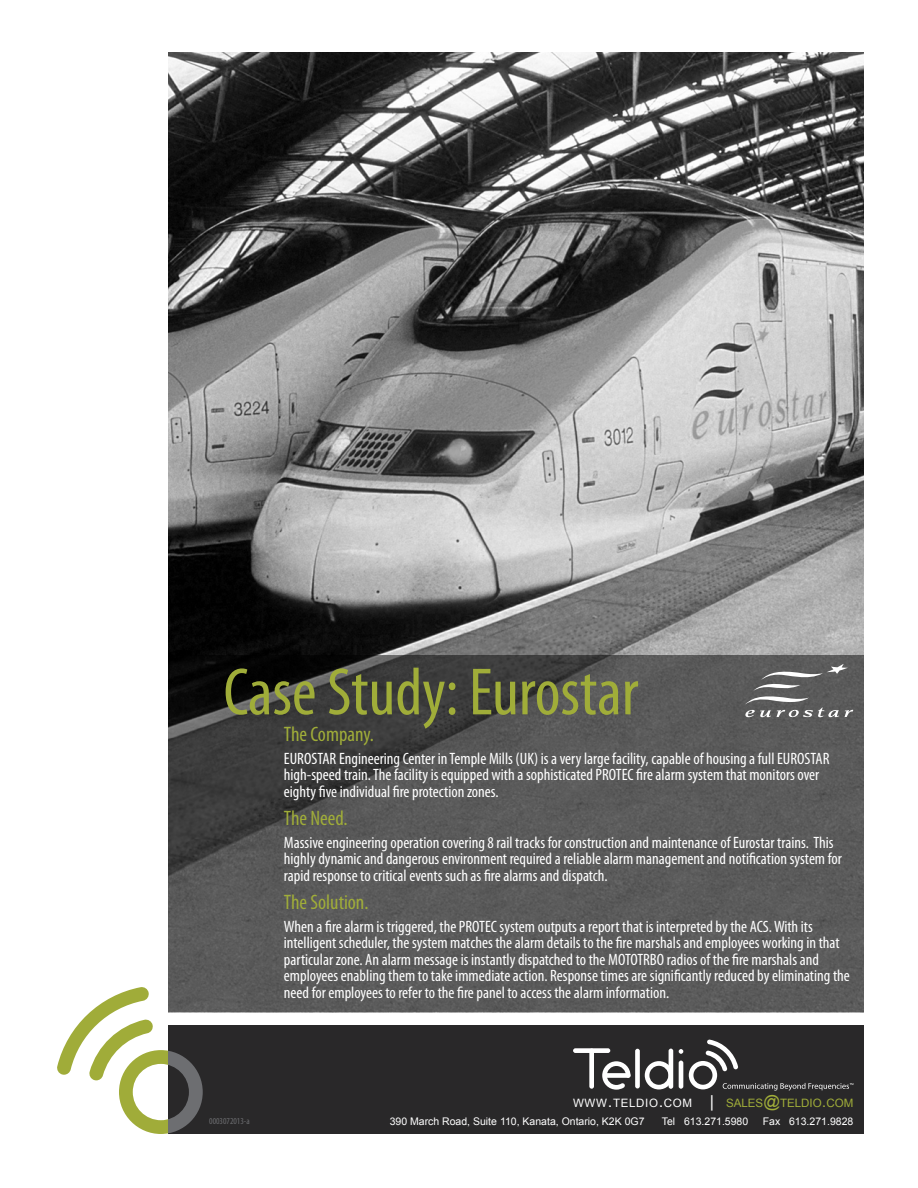
<style>
.page{position:relative;width:918px;height:1188px;background:#fff}
.page>*{position:absolute;margin:0;border:0;box-sizing:border-box;transform-origin:0 0}
.t1{font:condensed 67.5px "Myriad Pro";color:#a0ad39}
.t2{font:condensed 21px "Myriad Pro";color:#a0ad39}
.t3{font:condensed 16.5px/16.5px "Myriad Pro";color:#fff}
.t4{font:11.55px "Arial";color:#a0ad39}
.t5{font:10.5px "Arial";color:#fff}
.t6{font:condensed 9px "Myriad Pro";color:#6d6e71}
.s1{color:#fff}
.s2{font-size:16.5px;color:#fff}
.s3{font-size:16.5px}
</style>
<div class="page">
<img style="left:168px;top:52px;width:696px;height:935px">
<div style="left:168px;top:1025px;width:696px;height:108px;background:#292829"></div>
<div style="left:589px;top:1049px;width:5px;height:40px;background:#fff;border-radius:2px"></div>
<div style="left:573px;top:1048px;width:37px;height:5px;background:#fff;border-radius:2px"></div>
<svg style="left:602px;top:1061px;width:29px;height:29px"></svg>
<div style="left:604px;top:1073px;width:26px;height:5px;background:#fff;border-radius:2px"></div>
<div style="left:635px;top:1049px;width:5px;height:39px;background:#fff;border-radius:2px"></div>
<svg style="left:645px;top:1061px;width:28px;height:28px"></svg>
<hr style="left:669px;top:1049px;width:4px;height:40px;background:#fff;border-radius:2px">
<hr style="left:679px;top:1061px;width:4px;height:28px;background:#fff;border-radius:2px">
<svg style="left:679px;top:1049px;width:4px;height:5px"></svg>
<svg style="left:689px;top:1040px;width:164px;height:51px"></svg>
<svg style="left:57px;top:987px;width:146px;height:147px"></svg>
<svg style="left:169px;top:656px;width:695px;height:356px;background:#525252"></svg>
<svg style="left:745px;top:664px;width:108px;height:54px;background:#6f6f6f"></svg>
<h1 class="t1" style="left:223px;top:651px;width:417px">Case Study: Eurostar</h1>
<p class="t2" style="left:284px;top:721px;width:91px">The Company.</p>
<p class="t3" style="left:284px;top:750px;width:8px">EURO</p>
<p class="t3" style="left:311px;top:750px;width:474px">STAR Engineering Center in Temple Mills (UK) is a very large facility, capable of housing a full EURO</p>
<p class="t3" style="left:805px;top:750px;width:25px">STAR</p>
<p class="t3" style="left:284px;top:767px;width:326px">high-speed train. The facility is equipped with a sophisticated PROTEC</p>
<p class="t3" style="left:636px;top:767px;width:185px">fire alarm system that monitors over</p>
<p class="t3" style="left:284px;top:783px;width:216px">eighty five individual fire protection zones.</p>
<p class="t2" style="left:284px;top:805px;width:65px">The Need.</p>
<p class="t3" style="left:284px;top:834px;width:559px">Massive engineering operation covering 8 rail tracks for construction and maintenance of Eurostar trains. This highly dynamic and dangerous environment required a reliable alarm management and notification system for rapid response to critical events such as fire alarms and dispatch.</p>
<p class="t2" style="left:284px;top:889px;width:86px">The Solution.</p>
<p class="t3" style="left:284px;top:918px;width:189px">When a fire alarm is triggered, the PROTEC</p>
<p class="t3" style="left:284px;top:918px;width:557px;text-indent:216px">system outputs a report that is interpreted by the ACS. With its intelligent scheduler, the system matches the alarm details to the fire marshals and employees working in that particular zone. An alarm message is instantly dispatched to the MOTOTR</p>
<p class="t3" style="left:284px;top:951px;width:568px;text-indent:366px">BO radios of the fire marshals and employees enabling them to take immediate action. Response times are significantly reduced by eliminating the need for employees to refer to the fire panel to access the alarm information.</p>
<p class="t6" style="left:209px;top:1116px;width:42px">0003072013-a</p>
<p class="t4" style="left:573px;top:1095px;width:282px"><span class="s1">WWW</span><span class="s2">.</span><span class="s1">TELDIO</span><span class="s2">.</span><span class="s1">COM</span> <span class="s2">|</span> SALES<span class="s3">@</span>TELDIO<span class="s3">.</span>COM</p>
<p class="t5" style="left:390px;top:1115px;width:256px">390 March Road, Suite 110, Kanata, Ontario, K2K 0G7</p>
<p class="t5" style="left:662px;top:1115px;width:88px">Tel 613.271.5980</p>
<p class="t5" style="left:763px;top:1115px;width:92px">Fax 613.271.9828</p>
</div>
